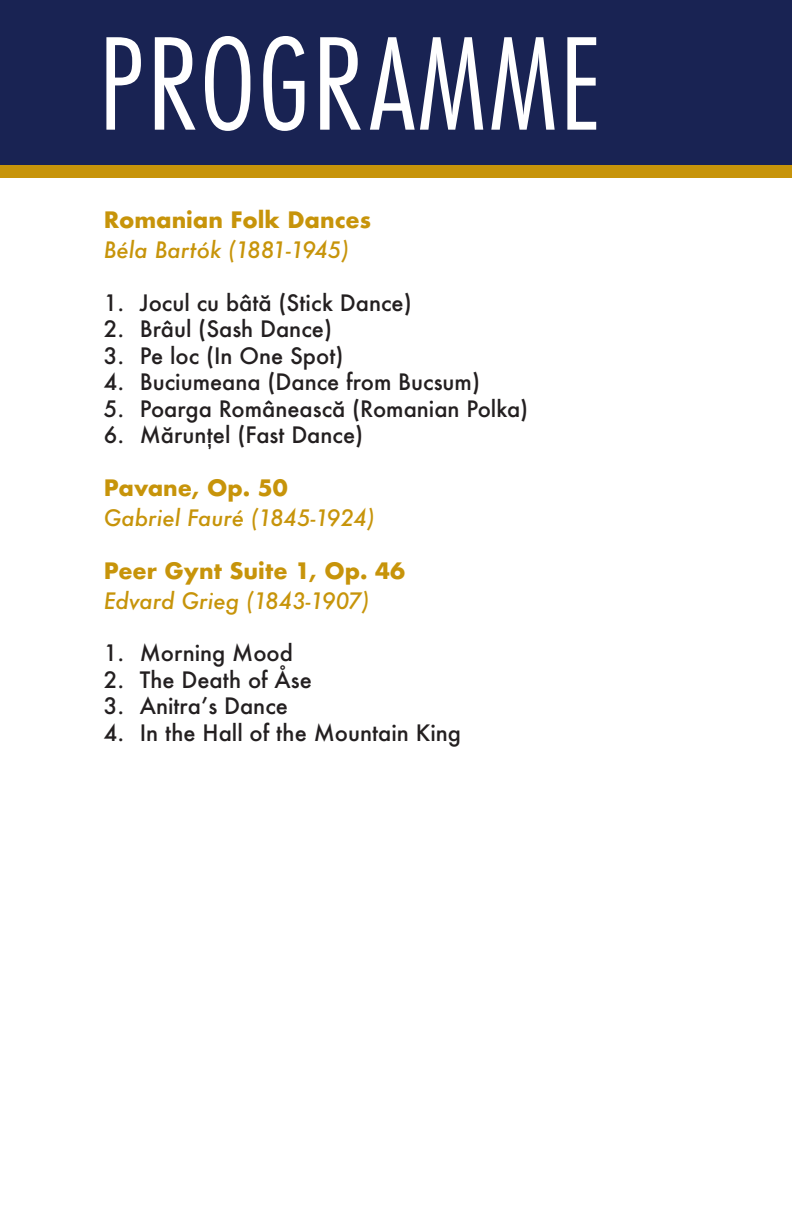
<style>
.page{position:relative;width:792px;height:1224px;background:#fff}
.page>*{position:absolute;margin:0;border:0;box-sizing:border-box;transform-origin:0 0}
.t1{font:138.6px "Futura PT Cond";letter-spacing:.015em;color:#fff}
.t2{font:500 22px "Futura";color:#231f20}
.t3{font:italic 500 22px "Futura";color:#c7940a}
.t4{font:700 22px "Futura";color:#c7940a}
</style>
<div class="page">
<div style="left:0;top:0;width:792px;height:175px;background:#192353"></div>
<div style="left:0;top:165px;width:792px;height:13px;background:#c7940a"></div>
<h1 class="t1" style="left:99px;top:3px;width:504px">PROGRAMME</h1>
<p class="t4" style="left:104px;top:205px;width:269px">Romanian Folk Dances</p>
<p class="t3" style="left:104px;top:235px;width:247px">Béla Bartók (1881-1945)</p>
<p class="t2" style="left:104px;top:288px;width:310px">1. Jocul cu bâtă (Stick Dance)</p>
<p class="t2" style="left:104px;top:315px;width:230px">2. Brâul (Sash Dance)</p>
<p class="t2" style="left:104px;top:341px;width:241px">3. Pe loc (In One Spot)</p>
<p class="t2" style="left:104px;top:367px;width:378px">4. Buciumeana (Dance from Bucsum)</p>
<p class="t2" style="left:104px;top:394px;width:426px">5. Poarga Românească (Romanian Polka)</p>
<p class="t2" style="left:104px;top:420px;width:261px">6. Mărunţel (Fast Dance)</p>
<p class="t4" style="left:104px;top:473px;width:185px">Pavane, Op. 50</p>
<p class="t3" style="left:104px;top:503px;width:272px">Gabriel Fauré (1845-1924)</p>
<p class="t4" style="left:104px;top:556px;width:303px">Peer Gynt Suite 1, Op. 46</p>
<p class="t3" style="left:104px;top:586px;width:267px">Edvard Grieg (1843-1907)</p>
<p class="t2" style="left:104px;top:639px;width:191px">1. Morning Mood</p>
<p class="t2" style="left:104px;top:665px;width:210px">2. The Death of Åse</p>
<p class="t2" style="left:104px;top:691px;width:186px">3. Anitraʼs Dance</p>
<p class="t2" style="left:104px;top:718px;width:359px">4. In the Hall of the Mountain King</p>
</div>
